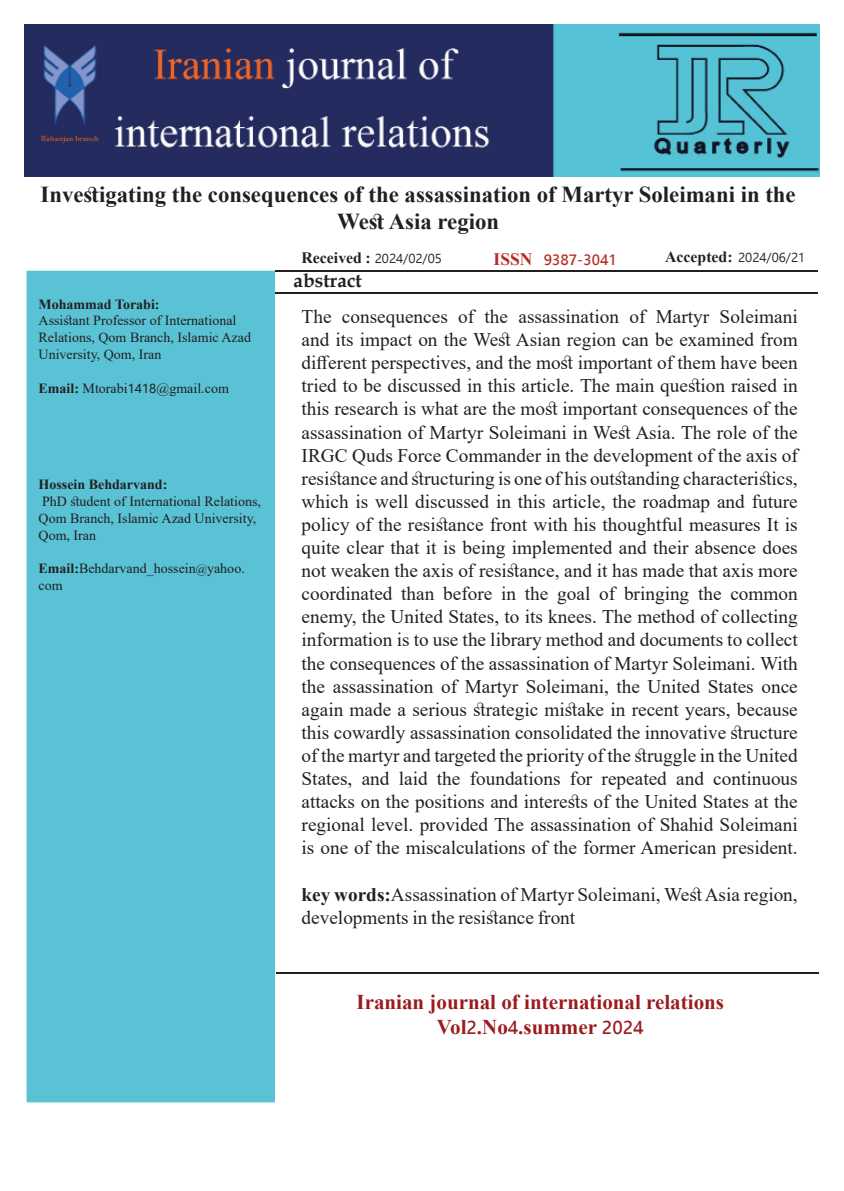
<style>
.page{position:relative;width:844px;height:1191px;background:#fff}
.page>*{position:absolute;margin:0;border:0;box-sizing:border-box;transform-origin:0 0}
.t1{font:700 22.75px/27.3px "Times New Roman";color:#231f20;text-align:center}
.t2{font:700 21px "Times New Roman";color:#9b1b1e}
.t3{font:19.25px/23.1px "Times New Roman";color:#231f20}
.t4{font:700 19.25px "Book Antiqua";color:#231f20}
.t5{font:17.5px "Microsoft Jheng Hei UI Bold";color:#9b1b1e}
.t6{font:700 17.5px "Times New Roman";color:#b72c25}
.t7{font:700 15.75px "Times New Roman";color:#231f20}
.t8{font:14px/16.8px "Times New Roman";color:#231f20}
.t9{font:700 14px "Times New Roman";color:#231f20}
.t10{font:14px "Microsoft Jheng Hei UI Bold";color:#b72c25}
.t11{font:12.25px "Microsoft Jheng Hei UI Regular";color:#231f20}
.t12{font:12.25px "Microsoft Ya Hei";color:#231f20}
.t13{font:12.25px "Times New Roman";color:#231f20}
.s1{font-weight:700}
.s2{font-family:"Times New Roman";font-weight:700;font-size:21px}
</style>
<div class="page">
<div style="left:25px;top:269px;width:252px;height:835px;background:#59c2d4;border:2px solid #fff"></div>
<img style="left:25px;top:25px;width:794px;height:151px">
<hr style="left:275px;top:270px;width:542px;height:2px;background:#231f20">
<hr style="left:275px;top:292px;width:542px;height:1px;background:#231f20">
<hr style="left:277px;top:972px;width:542px;height:2px;background:#231f20">
<p class="t1" style="left:41px;top:180px;width:756px">Investigating the consequences of the assassination of Martyr Soleimani in the<br>West Asia region</p>
<p class="t9" style="left:39px;top:294px;width:122px">Mohammad Torabi:</p>
<p class="t8" style="left:39px;top:312px;width:214px">Assistant Professor of International<br>Relations, Qom Branch, Islamic Azad<br>University, Qom, Iran</p>
<p class="t8" style="left:156px;top:379px;width:74px">@gmail.com</p>
<p class="t8" style="left:39px;top:379px;width:91px"><span class="s1">Email:</span> Mtorabi</p>
<p class="t12" style="left:128px;top:380px;width:30px">1418</p>
<p class="t9" style="left:39px;top:474px;width:130px">Hossein Behdarvand:</p>
<p class="t8" style="left:39px;top:492px;width:224px">PhD student of International Relations,<br>Qom Branch, Islamic Azad University,<br>Qom, Iran</p>
<p class="t8" style="left:207px;top:560px;width:39px">yahoo.</p>
<p class="t8" style="left:39px;top:560px;width:159px"><span class="s1">Email:</span>Behdarvand_hossein com</p>
<p class="t13" style="left:196px;top:560px;width:13px">@</p>
<p class="t7" style="left:301px;top:246px;width:71px">Received :</p>
<p class="t4" style="left:293px;top:267px;width:70px">abstract</p>
<p class="t11" style="left:375px;top:250px;width:69px">2024/02/05</p>
<p class="t6" style="left:493px;top:246px;width:40px">ISSN</p>
<p class="t10" style="left:543px;top:251px;width:74px">9387-3041</p>
<p class="t7" style="left:665px;top:245px;width:69px">Accepted:</p>
<p class="t11" style="left:738px;top:250px;width:69px">2024/06/21</p>
<p class="t3" style="left:301px;top:304px;width:31px">The</p>
<p class="t3" style="left:301px;top:327px;width:497px">and its impact on the West Asian region can be examined from</p>
<p class="t3" style="left:301px;top:350px;width:497px">different perspectives, and the most important of them have been</p>
<p class="t3" style="left:301px;top:374px;width:497px">tried to be discussed in this article. The main question raised in</p>
<p class="t3" style="left:301px;top:397px;width:497px">this research is what are the most important consequences of the</p>
<p class="t3" style="left:301px;top:420px;width:497px">assassination of Martyr Soleimani in West Asia. The role of the</p>
<p class="t3" style="left:301px;top:443px;width:497px">IRGC Quds Force Commander in the development of the axis of</p>
<p class="t3" style="left:301px;top:466px;width:497px">resistance and structuring is one of his outstanding characteristics,</p>
<p class="t3" style="left:301px;top:489px;width:497px">which is well discussed in this article, the roadmap and future</p>
<p class="t3" style="left:301px;top:512px;width:497px">policy of the resistance front with his thoughtful measures It is</p>
<p class="t3" style="left:301px;top:535px;width:497px">quite clear that it is being implemented and their absence does</p>
<p class="t3" style="left:301px;top:558px;width:497px">not weaken the axis of resistance, and it has made that axis more</p>
<p class="t3" style="left:730px;top:581px;width:69px">common</p>
<p class="t3" style="left:484px;top:304px;width:25px">the</p>
<p class="t3" style="left:518px;top:304px;width:102px">assassination</p>
<p class="t3" style="left:719px;top:304px;width:80px">Soleimani</p>
<p class="t3" style="left:458px;top:304px;width:18px">of</p>
<p class="t3" style="left:629px;top:304px;width:18px">of</p>
<p class="t3" style="left:655px;top:304px;width:55px">Martyr</p>
<p class="t3" style="left:342px;top:304px;width:107px">consequences</p>
<p class="t3" style="left:301px;top:581px;width:92px">coordinated</p>
<p class="t3" style="left:301px;top:605px;width:497px">enemy, the United States to, its knees. The method of collecting</p>
<p class="t3" style="left:301px;top:628px;width:497px">information is to use the library method and documents to collect</p>
<p class="t3" style="left:301px;top:651px;width:497px">the consequences of the assassination of Martyr Soleimani. With</p>
<p class="t3" style="left:301px;top:674px;width:497px">the assassination of Martyr Soleimani, the United States once</p>
<p class="t3" style="left:301px;top:697px;width:497px">again made a serious strategic mistake in recent years, because</p>
<p class="t3" style="left:301px;top:720px;width:497px">this cowardly assassination consolidated the innovative structure</p>
<p class="t3" style="left:301px;top:743px;width:497px">of the martyr and targeted the priority of the struggle in the United</p>
<p class="t3" style="left:713px;top:766px;width:86px">continuous</p>
<p class="t3" style="left:401px;top:581px;width:35px">than</p>
<p class="t3" style="left:443px;top:581px;width:51px">before</p>
<p class="t3" style="left:501px;top:581px;width:16px">in</p>
<p class="t3" style="left:525px;top:581px;width:25px">the</p>
<p class="t3" style="left:557px;top:581px;width:35px">goal</p>
<p class="t3" style="left:623px;top:581px;width:67px">bringing</p>
<p class="t3" style="left:697px;top:581px;width:25px">the</p>
<p class="t3" style="left:599px;top:581px;width:18px">of</p>
<p class="t3" style="left:361px;top:766px;width:29px">and</p>
<p class="t3" style="left:398px;top:766px;width:30px">laid</p>
<p class="t3" style="left:437px;top:766px;width:25px">the</p>
<p class="t3" style="left:469px;top:766px;width:92px">foundations</p>
<p class="t3" style="left:601px;top:766px;width:67px">repeated</p>
<p class="t3" style="left:676px;top:766px;width:29px">and</p>
<p class="t3" style="left:569px;top:766px;width:24px">for</p>
<p class="t3" style="left:301px;top:766px;width:497px">States,<br>attacks on the positions and interests of the United States at the regional level. provided The assassination of Shahid Soleimani is one of the miscalculations of the former American president.</p>
<p class="t3" style="left:301px;top:882px;width:497px"><span class="s1">key words:</span>Assassination of Martyr Soleimani, WestAsia region, developments in the resistance front</p>
<p class="t2" style="left:356px;top:986px;width:369px">Iranian journal of international relations</p>
<p class="t5" style="left:602px;top:1016px;width:43px">2024</p>
<p class="t2" style="left:437px;top:1012px;width:31px">Vol</p>
<p class="t2" style="left:482px;top:1012px;width:27px">No</p>
<p class="t5" style="left:466px;top:1016px;width:17px">2<span class="s2">.</span></p>
<p class="t5" style="left:507px;top:1016px;width:17px">4<span class="s2">.</span></p>
<p class="t2" style="left:523px;top:1012px;width:75px">summer</p>
</div>
